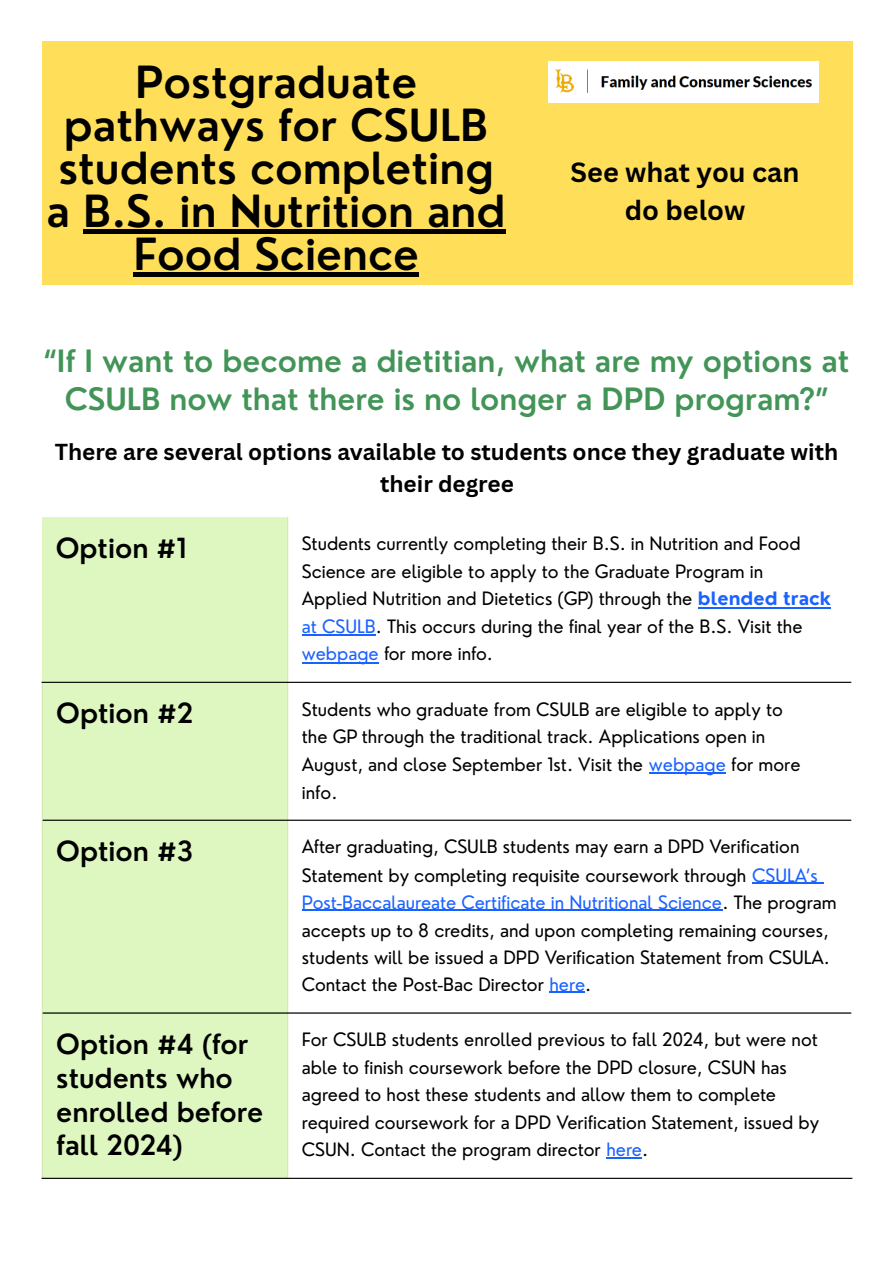
<style>
.page{position:relative;width:894px;height:1263px;background:#fff}
.page>*{position:absolute;margin:0;border:0;box-sizing:border-box;transform-origin:0 0}
.t1{font:600 43.2px/42.9px "Nourd";color:#000;text-align:center}
.t2{font:600 30px/37.2px "Nourd";color:#429457;text-align:center}
.t3{font:600 27px/33.8px "Nourd";color:#000}
.t4{font:700 27px "Canva Sans";color:#000}
.t5{font:700 22.5px/31.5px "Canva Sans";color:#000;text-align:center}
.t6{font:18px/27.6px "Nourd";color:#000}
.s1{font-weight:700;color:#1a62ff}
.s2{color:#1a62ff}
</style>
<div class="page">
<div style="left:42px;top:42px;width:810px;height:243px;background:#ffde59"></div>
<img style="left:548px;top:62px;width:270px;height:41px">
<hr style="left:83px;top:229px;width:423px;height:4px;background:#000">
<hr style="left:133px;top:272px;width:286px;height:4px;background:#000">
<div style="left:42px;top:518px;width:245px;height:660px;background:#def6bf"></div>
<hr style="left:751px;top:883px;width:66px;height:1px;background:#1a62ff">
<hr style="left:302px;top:910px;width:420px;height:1px;background:#1a62ff">
<hr style="left:549px;top:992px;width:36px;height:1px;background:#1a62ff">
<hr style="left:606px;top:1157px;width:36px;height:2px;background:#1a62ff">
<hr style="left:42px;top:683px;width:1px;height:495px;background:#def6bf">
<hr style="left:287px;top:518px;width:1px;height:660px;background:#def6bf">
<hr style="left:42px;top:682px;width:808px;height:1px;background:#000">
<hr style="left:43px;top:820px;width:807px;height:1px;background:#000">
<hr style="left:43px;top:1012px;width:807px;height:1px;background:#000">
<hr style="left:42px;top:1178px;width:810px;height:1px;background:#000">
<hr style="left:698px;top:607px;width:132px;height:1px;background:#1a62ff">
<svg style="left:302px;top:635px;width:20px;height:1px"></svg>
<hr style="left:322px;top:635px;width:53px;height:1px;background:#1a62ff">
<hr style="left:302px;top:662px;width:76px;height:1px;background:#1a62ff">
<hr style="left:648px;top:773px;width:77px;height:1px;background:#1a62ff">
<p class="t1" style="left:47px;top:61px;width:460px">Postgraduate pathways for CSULB students completing a B.S. in Nutrition and<br>Food Science</p>
<p class="t4" style="left:570px;top:153px;width:230px">See what you can</p>
<p class="t4" style="left:624px;top:191px;width:122px">do below</p>
<h1 class="t2" style="left:44px;top:343px;width:806px">“If I want to become a dietitian, what are my options at<br>CSULB now that there is no longer a DPD program?”</h1>
<p class="t5" style="left:55px;top:436px;width:784px">There are several options available to students once they graduate with their degree</p>
<p class="t3" style="left:56px;top:531px;width:132px">Option #1</p>
<p class="t6" style="left:302px;top:530px;width:530px">Students currently completing their B.S. in Nutrition and Food Science are eligible to apply to the Graduate Program in Applied Nutrition and Dietetics (GP) through the <span class="s1">blended track </span><span class="s2">at CSULB</span>. This occurs during the final year of the B.S. Visit the <span class="s2">webpage</span> for more info.</p>
<p class="t3" style="left:56px;top:696px;width:139px">Option #2</p>
<p class="t6" style="left:302px;top:695px;width:500px">Students who graduate from CSULB are eligible to apply to the GP through the traditional track. Applications open in August, and close September 1st. Visit the <span class="s2">webpage</span> for more info.</p>
<p class="t3" style="left:56px;top:834px;width:139px">Option #3</p>
<p class="t6" style="left:302px;top:833px;width:536px">After graduating, CSULB students may earn a DPD Verification Statement by completing requisite coursework through <span class="s2">CSULA’s Post-Baccalaureate Certificate in Nutritional Science</span>. The program accepts up to 8 credits, and upon completing remaining courses, students will be issued a DPD Verification Statement from CSULA.<br>Contact the Post-Bac Director <span class="s2">here</span>.</p>
<p class="t3" style="left:56px;top:1027px;width:208px">Option #4 (for students who enrolled before fall 2024)</p>
<p class="t6" style="left:302px;top:1026px;width:518px">For CSULB students enrolled previous to fall 2024, but were not able to finish coursework before the DPD closure, CSUN has agreed to host these students and allow them to complete required coursework for a DPD Verification Statement, issued by CSUN. Contact the program director <span class="s2">here</span>.</p>
</div>
